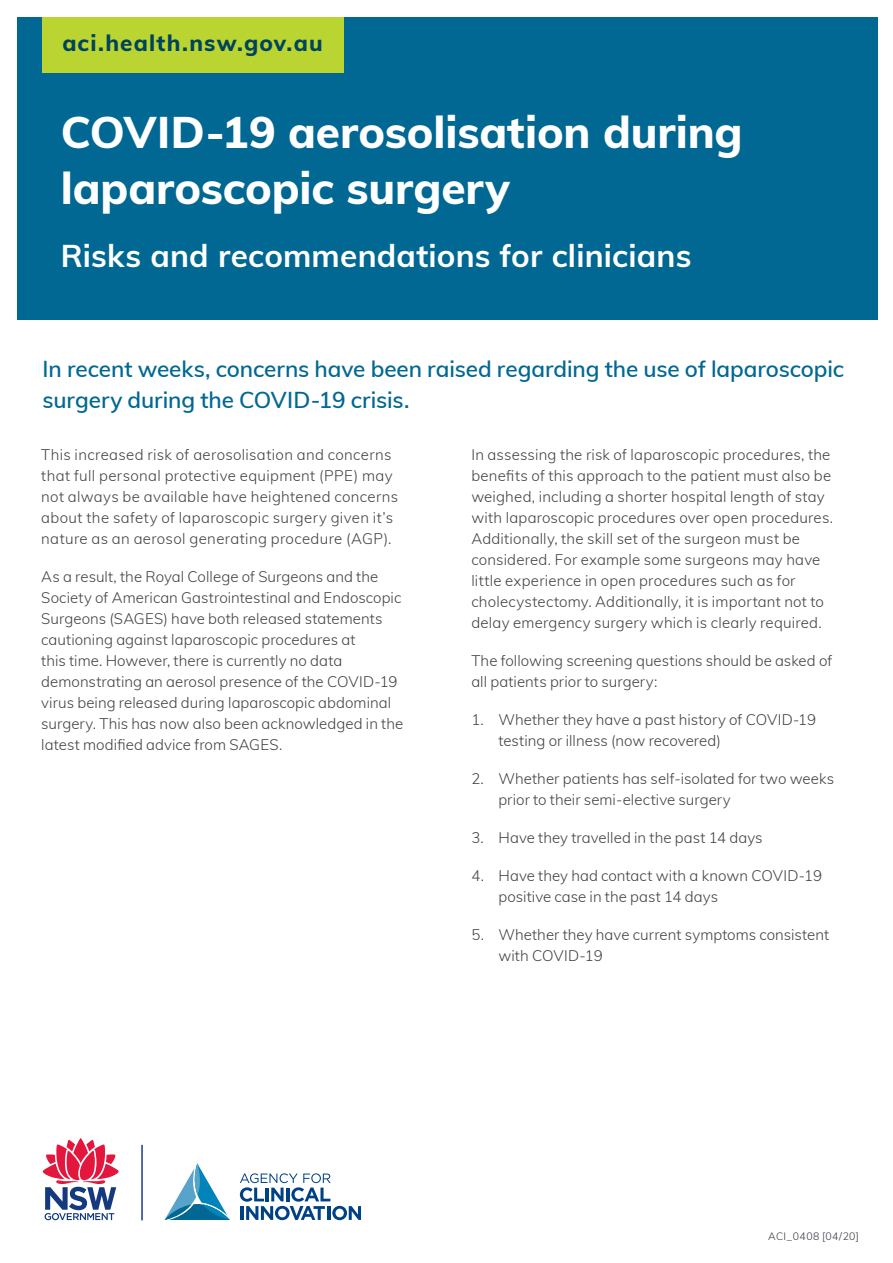
<style>
.page{position:relative;width:893px;height:1263px;background:#fff}
.page>*{position:absolute;margin:0;border:0;box-sizing:border-box;transform-origin:0 0}
.t1{font:800 44.25px/55.5px "Muli";letter-spacing:-.005em;color:#fff}
.t2{font:700 31.5px "Muli";letter-spacing:.005em;color:#fff}
.t3{font:600 22.5px/31.5px "Muli";letter-spacing:-.005em;color:#006892}
.t4{font:800 22.5px "Muli";letter-spacing:.05em;color:#00445c}
.t5{font:300 15px/21px "Muli";letter-spacing:.01em;color:#414042}
.t6{font:300 10.5px "Muli";letter-spacing:.04em;color:#343741}
</style>
<div class="page">
<div style="left:17px;top:17px;width:860px;height:303px;background:#006892"></div>
<svg style="left:240px;top:1173px;width:121px;height:47px"></svg>
<hr style="left:141px;top:1145px;width:2px;height:75px;background:#15397f">
<svg style="left:42px;top:1138px;width:77px;height:82px"></svg>
<svg style="left:164px;top:1163px;width:66px;height:57px"></svg>
<div style="left:42px;top:17px;width:301px;height:55px;background:#bad532"></div>
<h3 class="t4" style="left:62px;top:26px;width:262px">aci.health.nsw.gov.au</h3>
<h1 class="t1" style="left:61px;top:102px;width:683px">COVID-19 aerosolisation during laparoscopic surgery</h1>
<h2 class="t2" style="left:61px;top:233px;width:632px">Risks and recommendations for clinicians</h2>
<h3 class="t3" style="left:43px;top:352px;width:803px">In recent weeks, concerns have been raised regarding the use of laparoscopic surgery during the COVID-19 crisis.</h3>
<p class="t5" style="left:41px;top:444px;width:358px">This increased risk of aerosolisation and concerns that full personal protective equipment (PPE) may not always be available have heightened concerns about the safety of laparoscopic surgery given it’s nature as an aerosol generating procedure (AGP).</p>
<p class="t5" style="left:41px;top:566px;width:364px">As a result, the Royal College of Surgeons and the Society of American Gastrointestinal and Endoscopic Surgeons (SAGES) have both released statements cautioning against laparoscopic procedures at<br>this time. However, there is currently no data demonstrating an aerosol presence of the COVID-19 virus being released during laparoscopic abdominal surgery. This has now also been acknowledged in the latest modified advice from SAGES.</p>
<p class="t5" style="left:471px;top:444px;width:363px">In assessing the risk of laparoscopic procedures, the benefits of this approach to the patient must also be weighed, including a shorter hospital length of stay with laparoscopic procedures over open procedures.<br>Additionally, the skill set of the surgeon must be considered. For example some surgeons may have little experience in open procedures such as for cholecystectomy. Additionally, it is important not to delay emergency surgery which is clearly required.</p>
<p class="t5" style="left:471px;top:650px;width:362px">The following screening questions should be asked of all patients prior to surgery:</p>
<p class="t5" style="left:498px;top:709px;width:319px;text-indent:-27px">1. Whether they have a past history of COVID-19 testing or illness (now recovered)</p>
<p class="t5" style="left:498px;top:768px;width:337px;text-indent:-27px">2. Whether patients has self-isolated for two weeks prior to their semi-elective surgery</p>
<p class="t5" style="left:471px;top:827px;width:293px">3. Have they travelled in the past 14 days</p>
<p class="t5" style="left:498px;top:865px;width:325px;text-indent:-27px">4. Have they had contact with a known COVID-19 positive case in the past 14 days</p>
<p class="t5" style="left:498px;top:924px;width:332px;text-indent:-27px">5. Whether they have current symptoms consistent with COVID-19</p>
<p class="t6" style="left:768px;top:1228px;width:92px">ACI_0408 [04/20]</p>
</div>
